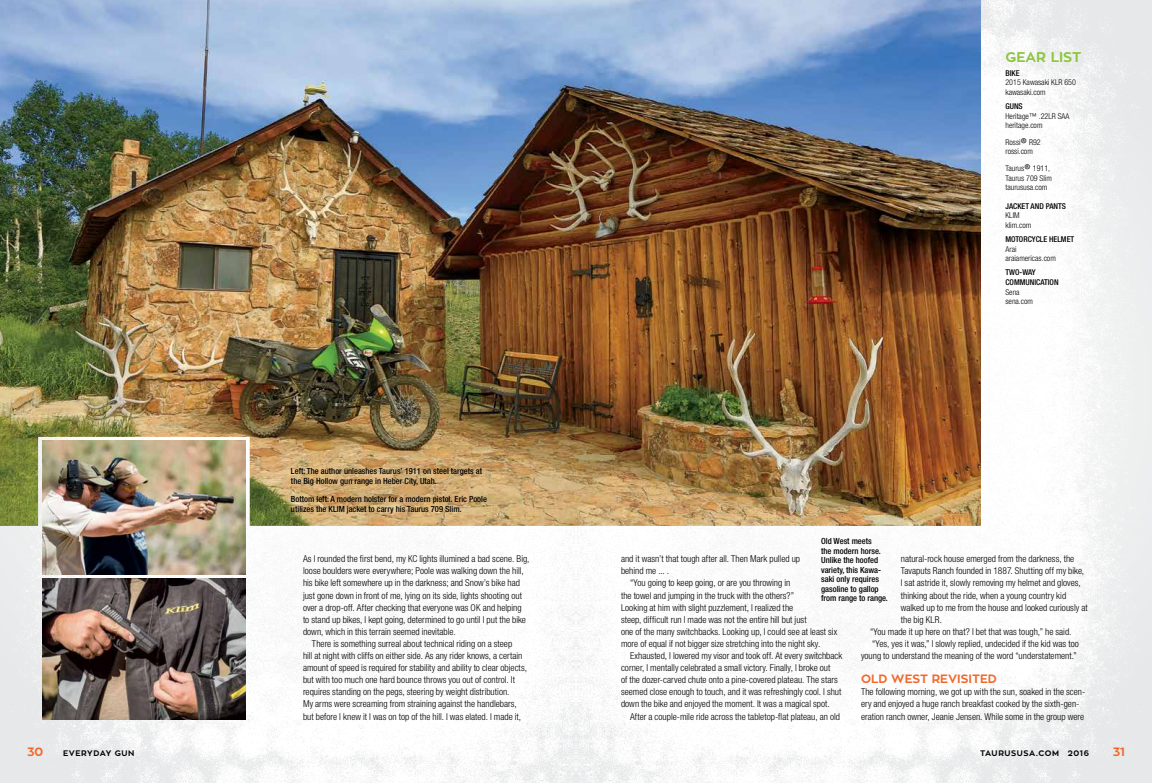
<style>
.page{position:relative;width:1152px;height:783px;background:#fff}
.page>*{position:absolute;margin:0;border:0;box-sizing:border-box;transform-origin:0 0}
.t1{font:700 14px "Zona Pro";color:#8dc63f}
.t2{font:700 12px "Zona Pro";color:#f2682b}
.t3{font:300 condensed 9.5px/12.1px "Helvetica Neue LT Std";color:#000}
.t4{font:500 condensed 8.5px/9.5px "Helvetica Neue LT Std";color:#000}
.t5{font:300 condensed 8px/9.6px "Helvetica Neue LT Std";color:#000}
.t6{font:500 condensed 8px/9.6px "Helvetica Neue LT Std";color:#000}
.t7{font:700 8px "Zona Pro";letter-spacing:.07em;color:#000}
.s1{font-family:"PT Sans";font-weight:400;font-stretch:normal;font-size:9.5px}
</style>
<div class="page">
<img style="left:0;top:0;width:1152px;height:783px">
<img style="left:0;top:0;width:981px;height:526px">
<img style="left:42px;top:440px;width:203px;height:134px">
<img style="left:42px;top:578px;width:203px;height:142px">
<p class="t4" style="left:291px;top:466px;width:193px">Left: The author unleashes Taurus’ 1911 on steel targets at the Big Hollow gun range in Heber City, Utah.</p>
<p class="t4" style="left:291px;top:495px;width:198px">Bottom left: A modern holster for a modern pistol. Eric Poole utilizes the KLIM jacket to carry his Taurus 709 Slim.</p>
<p class="t3" style="left:303px;top:553px;width:228px">As I rounded the first bend, my KC lights illumined a bad scene. Big,</p>
<p class="t3" style="left:303px;top:565px;width:222px">loose boulders were everywhere; Poole was walking down the hill,</p>
<p class="t3" style="left:303px;top:577px;width:218px">his bike left somewhere up in the darkness; and Snow’s bike had</p>
<p class="t3" style="left:303px;top:589px;width:221px">just gone down in front of me, lying on its side, lights shooting out</p>
<p class="t3" style="left:303px;top:601px;width:220px">over a drop-off. After checking that everyone was OK and helping</p>
<p class="t3" style="left:303px;top:613px;width:224px">to stand up bikes, I kept going, determined to go until I put the bike</p>
<p class="t3" style="left:303px;top:625px;width:154px">down, which in this terrain seemed inevitable.</p>
<p class="t3" style="left:312px;top:637px;width:202px">There is something surreal about technical riding on a steep</p>
<p class="t3" style="left:303px;top:650px;width:221px">hill at night with cliffs on either side. As any rider knows, a certain</p>
<p class="t3" style="left:303px;top:662px;width:226px">amount of speed is required for stability and ability to clear objects,</p>
<p class="t3" style="left:303px;top:674px;width:213px">but with too much one hard bounce throws you out of control. It</p>
<p class="t3" style="left:303px;top:686px;width:208px">requires standing on the pegs, steering by weight distribution.</p>
<p class="t3" style="left:303px;top:698px;width:215px">My arms were screaming from straining against the handlebars,</p>
<p class="t3" style="left:303px;top:710px;width:220px">but before I knew it I was on top of the hill. I was elated. I made it,</p>
<h1 class="t1" style="left:1005px;top:48px;width:77px">GEAR LIST</h1>
<p class="t6" style="left:1005px;top:68px;width:16px">BIKE</p>
<p class="t5" style="left:1005px;top:78px;width:72px">2015 Kawasaki KLR 650 kawasaki.com</p>
<p class="t6" style="left:1005px;top:101px;width:19px">GUNS</p>
<p class="t5" style="left:1005px;top:111px;width:66px">Heritage™ .22LR SAA heritage.com</p>
<p class="t5" style="left:1005px;top:137px;width:37px">Rossi<span class="s1">®</span> R92 rossi.com</p>
<p class="t5" style="left:1005px;top:163px;width:48px">Taurus<span class="s1">®</span> 1911,<br>Taurus 709 Slim taurususa.com</p>
<p class="t6" style="left:1005px;top:201px;width:62px">JACKET AND PANTS</p>
<p class="t5" style="left:1005px;top:211px;width:27px">KLIM klim.com</p>
<p class="t6" style="left:1005px;top:234px;width:70px">MOTORCYCLE HELMET</p>
<p class="t5" style="left:1005px;top:244px;width:52px">Arai araiamericas.com</p>
<p class="t6" style="left:1005px;top:268px;width:55px">TWO-WAY<br>COMMUNICATION</p>
<p class="t5" style="left:1005px;top:287px;width:29px">Sena sena.com</p>
<p class="t4" style="left:821px;top:536px;width:68px">Old West meets<br>the modern horse.<br>Unlike the hoofed variety, this Kawa&shy;saki only requires gasoline to gallop from range to range.</p>
<p class="t3" style="left:901px;top:553px;width:175px">natural-rock house emerged from the darkness, the</p>
<p class="t3" style="left:901px;top:565px;width:185px">Tavaputs Ranch founded in 1887. Shutting off my bike,</p>
<p class="t3" style="left:901px;top:577px;width:181px">I sat astride it, slowly removing my helmet and gloves,</p>
<p class="t3" style="left:901px;top:589px;width:167px">thinking about the ride, when a young country kid</p>
<p class="t3" style="left:901px;top:601px;width:188px">walked up to me from the house and looked curiously at</p>
<p class="t3" style="left:901px;top:613px;width:43px">the big KLR.</p>
<p class="t3" style="left:870px;top:625px;width:203px">“You made it up here on that? I bet that was tough,” he said.</p>
<p class="t3" style="left:872px;top:637px;width:208px">“Yes, yes it was,” I slowly replied, undecided if the kid was too</p>
<p class="t3" style="left:861px;top:650px;width:217px">young to understand the meaning of the word “understatement.”</p>
<p class="t2" style="left:861px;top:671px;width:137px">OLD WEST REVISITED</p>
<p class="t3" style="left:861px;top:686px;width:226px">The following morning, we got up with the sun, soaked in the scen&shy;ery and enjoyed a huge ranch breakfast cooked by the sixth-gen&shy;eration ranch owner, Jeanie Jensen. While some in the group were</p>
<p class="t3" style="left:621px;top:553px;width:181px">and it wasn’t that tough after all. Then Mark pulled up behind me ... .</p>
<p class="t3" style="left:621px;top:577px;width:218px;text-indent:9px">“You going to keep going, or are you throwing in<br>the towel and jumping in the truck with the others?”<br>Looking at him with slight puzzlement, I realized the<br>steep, difficult run I made was not the entire hill but just<br>one of the many switchbacks. Looking up, I could see at least six more of equal if not bigger size stretching into the night sky.</p>
<p class="t3" style="left:621px;top:650px;width:223px;text-indent:9px">Exhausted, I lowered my visor and took off. At every switchback corner, I mentally celebrated a small victory. Finally, I broke out<br>of the dozer-carved chute onto a pine-covered plateau. The stars seemed close enough to touch, and it was refreshingly cool. I shut down the bike and enjoyed the moment. It was a magical spot.</p>
<p class="t3" style="left:630px;top:710px;width:212px">After a couple-mile ride across the tabletop-flat plateau, an old</p>
<p class="t2" style="left:27px;top:744px;width:18px">30</p>
<p class="t7" style="left:63px;top:748px;width:73px">EVERYDAY GUN</p>
<p class="t7" style="left:980px;top:748px;width:110px">TAURUSUSA.COM 2016</p>
<p class="t2" style="left:1113px;top:744px;width:14px">31</p>
</div>
